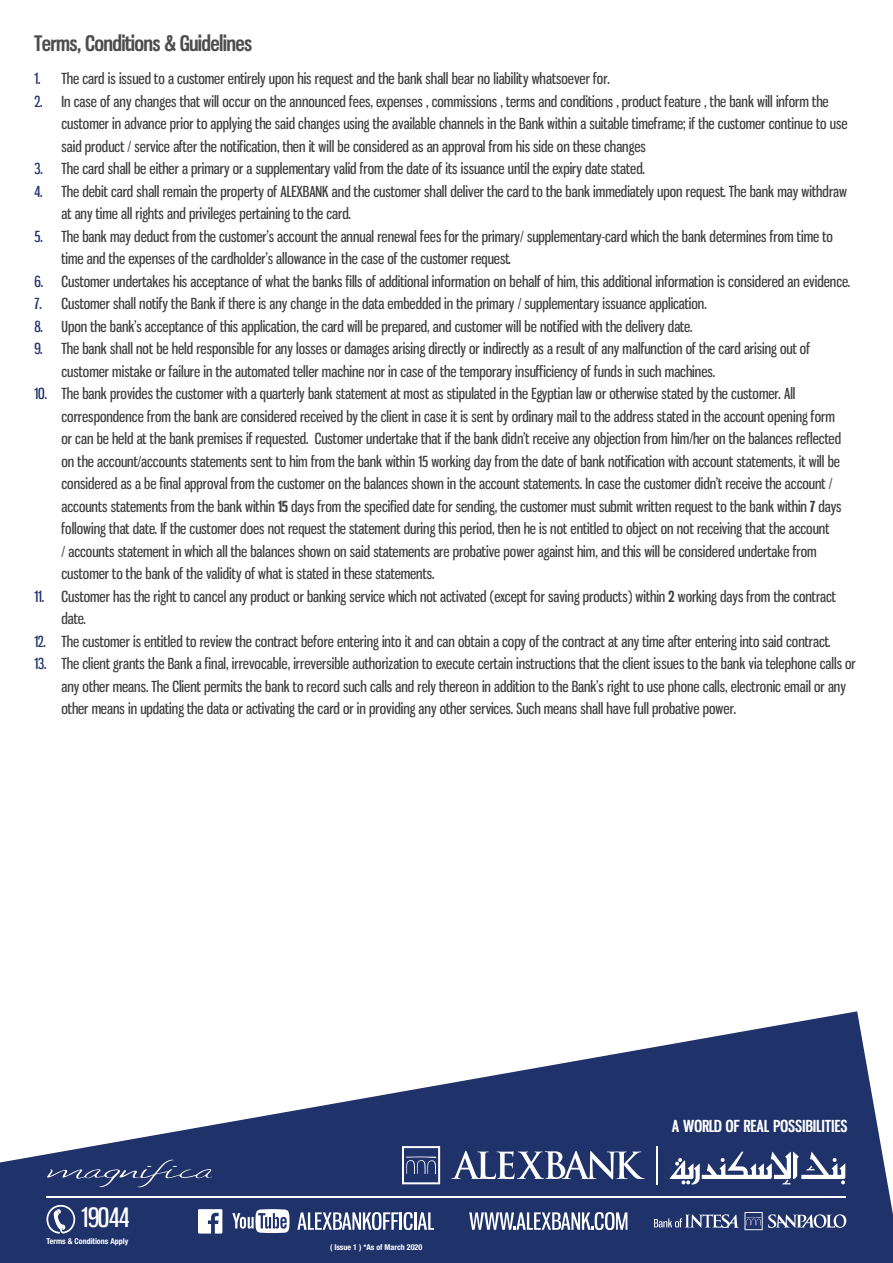
<style>
.page{position:relative;width:893px;height:1263px;background:#fff}
.page>*{position:absolute;margin:0;border:0;box-sizing:border-box;transform-origin:0 0}
.t1{font:26.25px "Gnuolane";color:#fff}
.t2{font:700 21px "Gnuolane";color:#4d4d4d}
.t3{font:700 16.2px "Gnuolane";letter-spacing:.025em;color:#fff}
.t4{font:15px/22.5px "Gnuolane";color:#3e3e3f}
.t5{font:700 condensed 8.1px "Helvetica Neue LT Pro";color:#fff}
.s1{color:#1f326a}
.s2{font-weight:700}
</style>
<div class="page">
<svg style="left:0;top:1011px;width:893px;height:252px;fill:#1f326a"></svg>
<svg style="left:402px;top:1146px;width:38px;height:38px"></svg>
<hr style="left:656px;top:1146px;width:2px;height:38px;background:#fff">
<svg style="left:670px;top:1152px;width:175px;height:32px"></svg>
<svg style="left:451px;top:1151px;width:194px;height:28px"></svg>
<hr style="left:46px;top:1196px;width:800px;height:2px;background:#fff">
<svg style="left:654px;top:1212px;width:192px;height:18px;background:#56648e"></svg>
<svg style="left:198px;top:1209px;width:24px;height:24px"></svg>
<svg style="left:232px;top:1209px;width:57px;height:24px"></svg>
<svg style="left:297px;top:1212px;width:137px;height:18px"></svg>
<svg style="left:469px;top:1212px;width:158px;height:18px"></svg>
<svg style="left:46px;top:1205px;width:29px;height:28px"></svg>
<svg style="left:47px;top:1160px;width:165px;height:27px;background:#344578"></svg>
<p class="t2" style="left:34px;top:29px;width:219px">Terms, Conditions &amp; Guidelines</p>
<p class="t4" style="left:34px;top:66px;width:577px"><span class="s1">1.</span> The card is issued to a customer entirely upon his request and the bank shall bear no liability whatsoever for.</p>
<p class="t4" style="left:62px;top:89px;width:787px;text-indent:-27px"><span class="s1">2.</span> In case of any changes that will occur on the announced fees, expenses , commissions , terms and conditions , product feature , the bank will inform the customer in advance prior to applying the said changes using the available channels in the Bank within a suitable timeframe; if the customer continue to use said product / service after the notification, then it will be considered as an approval from his side on these changes</p>
<p class="t4" style="left:34px;top:156px;width:612px"><span class="s1">3.</span> The card shall be either a primary or a supplementary valid from the date of its issuance until the expiry date stated.</p>
<p class="t4" style="left:62px;top:179px;width:787px;text-indent:-27px"><span class="s1">4.</span> The debit card shall remain the property of ALEXBANK and the customer shall deliver the card to the bank immediately upon request. The bank may withdraw at any time all rights and privileges pertaining to the card.</p>
<p class="t4" style="left:62px;top:224px;width:773px;text-indent:-27px"><span class="s1">5.</span> The bank may deduct from the customer’s account the annual renewal fees for the primary/ supplementary-card which the bank determines from time to time and the expenses of the cardholder’s allowance in the case of the customer request.</p>
<p class="t4" style="left:34px;top:269px;width:817px"><span class="s1">6.</span> Customer undertakes his acceptance of what the banks fills of additional information on behalf of him, this additional information is considered an evidence.</p>
<p class="t4" style="left:34px;top:291px;width:674px"><span class="s1">7.</span> Customer shall notify the Bank if there is any change in the data embedded in the primary / supplementary issuance application.</p>
<p class="t4" style="left:34px;top:314px;width:659px"><span class="s1">8.</span> Upon the bank’s acceptance of this application, the card will be prepared, and customer will be notified with the delivery date.</p>
<p class="t4" style="left:62px;top:336px;width:750px;text-indent:-27px"><span class="s1">9.</span> The bank shall not be held responsible for any losses or damages arising directly or indirectly as a result of any malfunction of the card arising out of customer mistake or failure in the automated teller machine nor in case of the temporary insufficiency of funds in such machines.</p>
<p class="t4" style="left:62px;top:381px;width:782px;text-indent:-27px"><span class="s1">10.</span> The bank provides the customer with a quarterly bank statement at most as stipulated in the Egyptian law or otherwise stated by the customer. All correspondence from the bank are considered received by the client in case it is sent by ordinary mail to the address stated in the account opening form or can be held at the bank premises if requested. Customer undertake that if the bank didn’t receive any objection from him/her on the balances reflected on the account/accounts statements sent to him from the bank within 15 working day from the date of bank notification with account statements, it will be considered as a be final approval from the customer on the balances shown in the account statements. In case the customer didn’t receive the account / accounts statements from the bank within <span class="s2">15</span> days from the specified date for sending, the customer must submit written request to the bank within <span class="s2">7</span> days following that date. If the customer does not request the statement during this period, then he is not entitled to object on not receiving that the account<br>/ accounts statement in which all the balances shown on said statements are probative power against him, and this will be considered undertake from customer to the bank of the validity of what is stated in these statements.</p>
<p class="t4" style="left:62px;top:584px;width:776px;text-indent:-27px"><span class="s1">11.</span> Customer has the right to cancel any product or banking service which not activated (except for saving products) within <span class="s2">2</span> working days from the contract date.</p>
<p class="t4" style="left:34px;top:629px;width:797px"><span class="s1">12.</span> The customer is entitled to review the contract before entering into it and can obtain a copy of the contract at any time after entering into said contract.</p>
<p class="t4" style="left:62px;top:651px;width:796px;text-indent:-27px"><span class="s1">13.</span> The client grants the Bank a final, irrevocable, irreversible authorization to execute certain instructions that the client issues to the bank via telephone calls or any other means. The Client permits the bank to record such calls and rely thereon in addition to the Bank’s right to use phone calls, electronic email or any other means in updating the data or activating the card or in providing any other services. Such means shall have full probative power.</p>
<p class="t1" style="left:82px;top:1199px;width:49px">19044</p>
<p class="t5" style="left:47px;top:1236px;width:83px">Terms &amp; Conditions Apply</p>
<p class="t5" style="left:330px;top:1242px;width:94px">( Issue 1 ) *As of March 2020</p>
<p class="t3" style="left:672px;top:1114px;width:177px">A WORLD OF REAL POSSIBILITIES</p>
</div>
